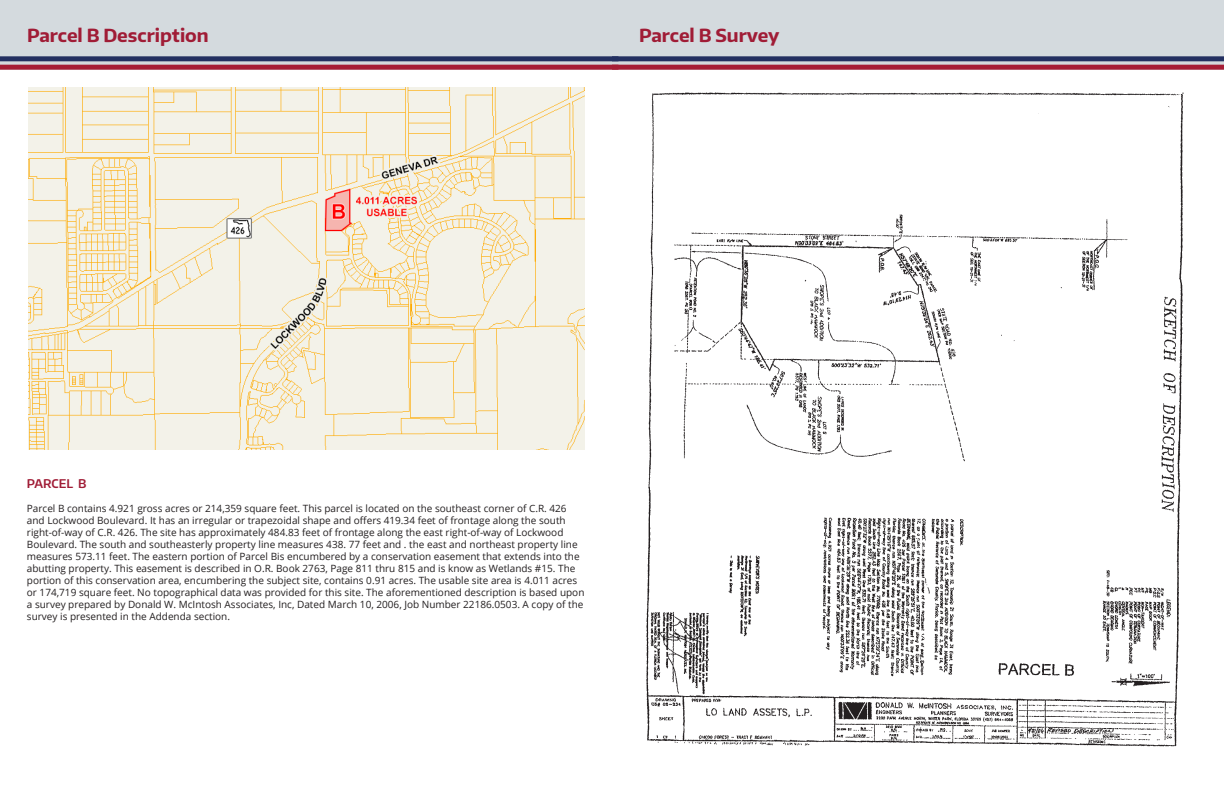
<style>
.page{position:relative;width:1224px;height:792px;background:#fff}
.page>*{position:absolute;margin:0;border:0;box-sizing:border-box;transform-origin:0 0}
.Page_title{font:700 18px "Encode Sans";color:#a01c36}
.t1{font:600 12px "Encode Sans";color:#a01c36}
.t2{font:10px/12px "Open Sans";color:#231f20}
</style>
<div class="page">
<div style="left:0;top:0;width:612px;height:70px;background:#d4dade"></div>
<div style="left:612px;top:0;width:612px;height:70px;background:#d4dade"></div>
<div style="left:0;top:65px;width:618px;height:5px;background:#a61d36"></div>
<div style="left:612px;top:65px;width:612px;height:5px;background:#a61d36"></div>
<div style="left:0;top:56px;width:618px;height:5px;background:#233061"></div>
<div style="left:612px;top:56px;width:612px;height:5px;background:#233061"></div>
<img style="left:646px;top:92px;width:538px;height:655px">
<img style="left:28px;top:88px;width:557px;height:361px">
<p class="Page_title" style="left:27px;top:23px;width:183px">Parcel B Description</p>
<p class="Page_title" style="left:639px;top:23px;width:142px">Parcel B Survey</p>
<p class="t1" style="left:27px;top:476px;width:61px">PARCEL B</p>
<p class="t2" style="left:27px;top:502px;width:559px">Parcel B contains 4.921 gross acres or 214,359 square feet. This parcel is located on the southeast corner of C.R. 426 and Lockwood Boulevard. It has an irregular or trapezoidal shape and offers 419.34 feet of frontage along the south right-of-way of C.R. 426. The site has approximately 484.83 feet of frontage along the east right-of-way of Lockwood Boulevard. The south and southeasterly property line measures 438. 77 feet and . the east and northeast property line measures 573.11 feet. The eastern portion of Parcel Bis encumbered by a conservation easement that extends into the abutting property. This easement is described in O.R. Book 2763, Page 811 thru 815 and is know as Wetlands #15. The portion of this conservation area, encumbering the subject site, contains 0.91 acres. The usable site area is 4.011 acres or 174,719 square feet. No topographical data was provided for this site. The aforementioned description is based upon a survey prepared by Donald W. McIntosh Associates, Inc, Dated March 10, 2006, Job Number 22186.0503. A copy of the survey is presented in the Addenda section.</p>
</div>
